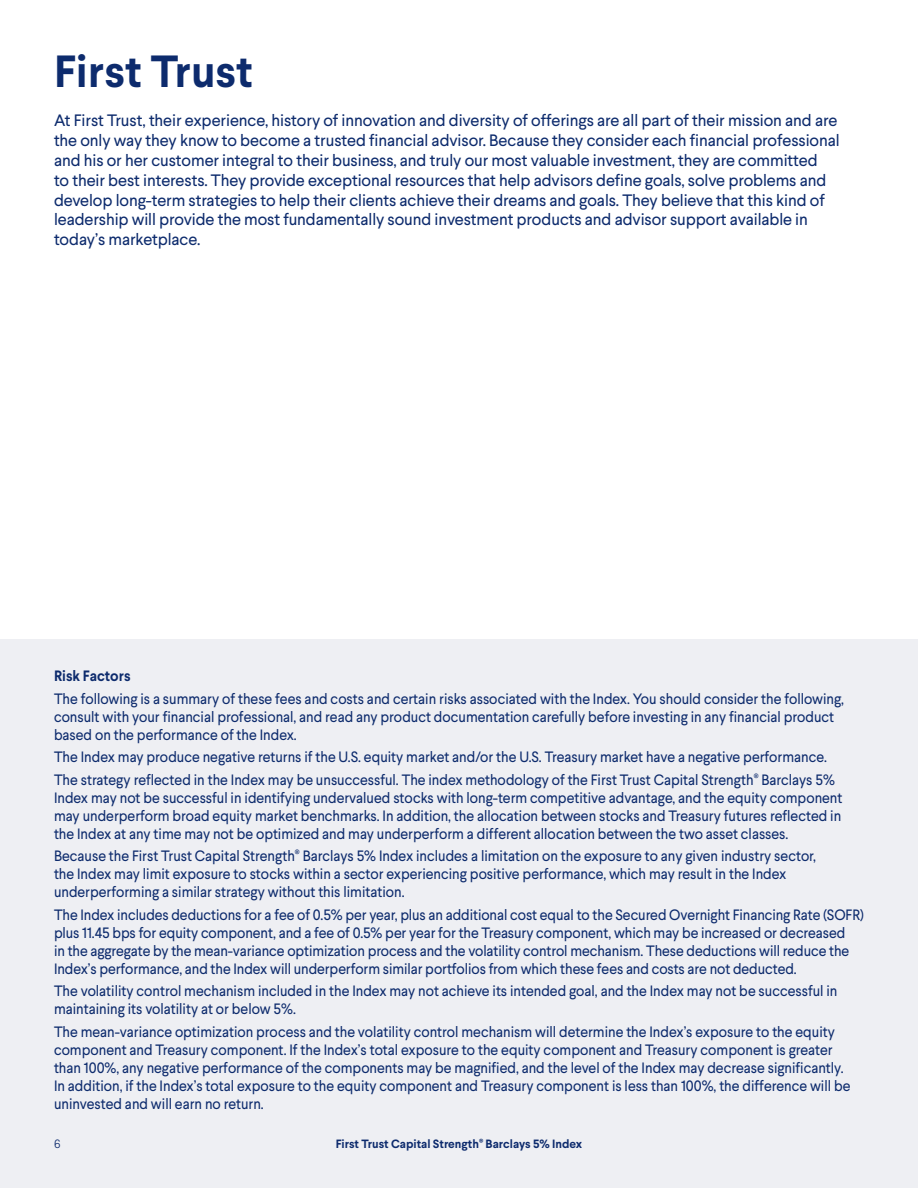
<style>
.page{position:relative;width:918px;height:1188px;background:#fff}
.page>*{position:absolute;margin:0;border:0;box-sizing:border-box;transform-origin:0 0}
.t1{font:700 45px "Larsseit";color:#0d2b6d}
.t2{font:16.5px/19.8px "Larsseit";letter-spacing:-.005em;color:#0d2b6d}
.t3{font:15px/18px "Larsseit";color:#0d2b6d;scale:.95 1}
.t4{font:700 15px "Larsseit";color:#0d2b6d;scale:.95 1}
.t5{font:700 12px "Larsseit";color:#0d2b6d}
.t6{font:300 12px "Larsseit";color:#0d2b6d}
</style>
<div class="page">
<div style="left:0;top:639px;width:918px;height:549px;background:#eeeff3"></div>
<p class="t1" style="left:54px;top:41px;width:201px">First Trust</p>
<p class="t2" style="left:54px;top:111px;width:787px">At First Trust, their experience, history of innovation and diversity of offerings are all part of their mission and are the only way they know to become a trusted financial advisor. Because they consider each financial professional and his or her customer integral to their business, and truly our most valuable investment, they are committed<br>to their best interests. They provide exceptional resources that help advisors define goals, solve problems and develop long-term strategies to help their clients achieve their dreams and goals. They believe that this kind of leadership will provide the most fundamentally sound investment products and advisor support available in today’s marketplace.</p>
<p class="t4" style="left:54px;top:666px;width:82px">Risk Factors</p>
<p class="t3" style="left:54px;top:690px;width:833px">The following is a summary of these fees and costs and certain risks associated with the Index. You should consider the following, consult with your financial professional, and read any product documentation carefully before investing in any financial product based on the performance of the Index.</p>
<p class="t3" style="left:54px;top:748px;width:815px">The Index may produce negative returns if the U.S. equity market and/or the U.S. Treasury market have a negative performance.</p>
<p class="t3" style="left:54px;top:771px;width:831px">The strategy reflected in the Index may be unsuccessful. The index methodology of the First Trust Capital Strength<sup>®</sup> Barclays 5% Index may not be successful in identifying undervalued stocks with long-term competitive advantage, and the equity component may underperform broad equity market benchmarks. In addition, the allocation between stocks and Treasury futures reflected in the Index at any time may not be optimized and may underperform a different allocation between the two asset classes.</p>
<p class="t3" style="left:54px;top:847px;width:804px">Because the First Trust Capital Strength<sup>®</sup> Barclays 5% Index includes a limitation on the exposure to any given industry sector, the Index may limit exposure to stocks within a sector experiencing positive performance, which may result in the Index underperforming a similar strategy without this limitation.</p>
<p class="t3" style="left:54px;top:906px;width:854px">The Index includes deductions for a fee of 0.5% per year, plus an additional cost equal to the Secured Overnight Financing Rate (SOFR) plus 11.45 bps for equity component, and a fee of 0.5% per year for the Treasury component, which may be increased or decreased<br>in the aggregate by the mean-variance optimization process and the volatility control mechanism. These deductions will reduce the Index’s performance, and the Index will underperform similar portfolios from which these fees and costs are not deducted.</p>
<p class="t3" style="left:54px;top:982px;width:826px">The volatility control mechanism included in the Index may not achieve its intended goal, and the Index may not be successful in maintaining its volatility at or below 5%.</p>
<p class="t3" style="left:54px;top:1023px;width:840px">The mean-variance optimization process and the volatility control mechanism will determine the Index’s exposure to the equity component and Treasury component. If the Index’s total exposure to the equity component and Treasury component is greater than 100%, any negative performance of the components may be magnified, and the level of the Index may decrease significantly.<br>In addition, if the Index’s total exposure to the equity component and Treasury component is less than 100%, the difference will be uninvested and will earn no return.</p>
<p class="t6" style="left:54px;top:1136px;width:8px">6</p>
<p class="t5" style="left:336px;top:1135px;width:248px">First Trust Capital Strength<sup>®</sup> Barclays 5% Index</p>
</div>
